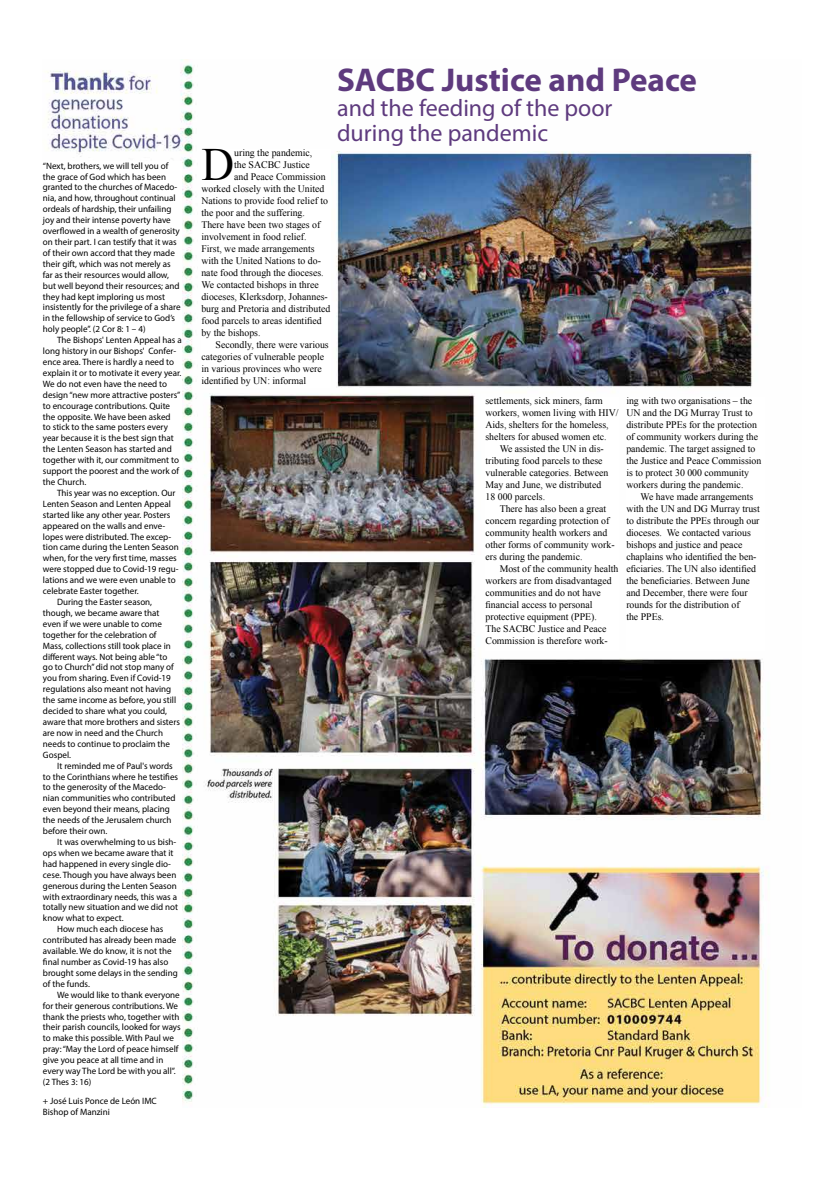
<style>
.page{position:relative;width:817px;height:1183px;background:#fff}
.page>*{position:absolute;margin:0;border:0;box-sizing:border-box;transform-origin:0 0}
.t1{font:46.2px "Times New Roman";color:#000}
.t2{font:700 33px "Myriad Pro";color:#5e3a7e}
.t3{font:24px/25px "Myriad Pro";color:#5e3a7e}
.t4{font:10px/12px "Times New Roman";color:#000}
.t5{font:9.2px/10.9px "Myriad Pro";color:#000}
</style>
<div class="page">
<img style="left:48px;top:59px;width:721px;height:1048px">
<div style="left:201px;top:149px;width:129px;height:238px;background:#fff"></div>
<div style="left:485px;top:397px;width:133px;height:254px;background:#fff"></div>
<div style="left:626px;top:397px;width:138px;height:254px;background:#fff"></div>
<div style="left:43px;top:162px;width:139px;height:958px;background:#fff"></div>
<p class="t5" style="left:43px;top:160px;width:139px">“Next, brothers, we will tell you of the grace of God which has been granted to the churches of Macedo&shy;nia, and how, throughout continual ordeals of hardship, their unfailing joy and their intense poverty have overflowed in a wealth of generosity on their part. I can testify that it was of their own accord that they made their gift, which was not merely as far as their resources would allow, but well beyond their resources; and they had kept imploring us most insistently for the privilege of a share in the fellowship of service to God’s holy people”. (2 Cor 8: 1 – 4)</p>
<p class="t5" style="left:43px;top:334px;width:140px;text-indent:14px">The Bishops' Lenten Appeal has a long history in our Bishops' Confer&shy;ence area. There is hardly a need to explain it or to motivate it every year.<br>We do not even have the need to design “new more attractive posters” to encourage contributions. Quite the opposite. We have been asked<br>to stick to the same posters every year because it is the best sign that the Lenten Season has started and together with it, our commitment to support the poorest and the work of the Church.</p>
<p class="t5" style="left:57px;top:487px;width:120px">This year was no exception. Our</p>
<p class="t5" style="left:43px;top:498px;width:129px">Lenten Season and Lenten Appeal</p>
<p class="t5" style="left:43px;top:509px;width:129px">started like any other year. Posters</p>
<p class="t5" style="left:43px;top:520px;width:124px">appeared on the walls and enve-</p>
<p class="t5" style="left:43px;top:530px;width:130px">lopes were distributed. The excep-</p>
<p class="t5" style="left:43px;top:541px;width:137px">tion came during the Lenten Season</p>
<p class="t5" style="left:43px;top:552px;width:135px">when, for the very first time, masses</p>
<p class="t5" style="left:43px;top:563px;width:137px">were stopped due to Covid-19 regu-</p>
<p class="t5" style="left:43px;top:574px;width:134px">lations and we were even unable to</p>
<p class="t5" style="left:43px;top:585px;width:97px">celebrate Easter together.</p>
<p class="t5" style="left:57px;top:596px;width:96px">During the Easter season,</p>
<p class="t5" style="left:43px;top:607px;width:118px">though, we became aware that</p>
<p class="t5" style="left:43px;top:618px;width:120px">even if we were unable to come</p>
<p class="t5" style="left:43px;top:629px;width:115px">together for the celebration of</p>
<p class="t5" style="left:43px;top:639px;width:129px">Mass, collections still took place in</p>
<p class="t5" style="left:43px;top:650px;width:126px">different ways. Not being able “to</p>
<p class="t5" style="left:43px;top:661px;width:132px">go to Church” did not stop many of</p>
<p class="t5" style="left:43px;top:672px;width:129px">you from sharing. Even if Covid-19</p>
<p class="t5" style="left:43px;top:683px;width:130px">regulations also meant not having</p>
<p class="t5" style="left:43px;top:694px;width:135px">the same income as before, you still</p>
<p class="t5" style="left:43px;top:705px;width:126px">decided to share what you could,</p>
<p class="t5" style="left:43px;top:716px;width:138px">aware that more brothers and sisters</p>
<p class="t5" style="left:43px;top:727px;width:121px">are now in need and the Church</p>
<p class="t5" style="left:43px;top:738px;width:129px">needs to continue to proclaim the</p>
<p class="t5" style="left:43px;top:748px;width:29px">Gospel.</p>
<p class="t5" style="left:57px;top:759px;width:117px">It reminded me of Paul's words</p>
<p class="t5" style="left:43px;top:770px;width:137px">to the Corinthians where he testifies</p>
<p class="t5" style="left:43px;top:781px;width:124px">to the generosity of the Macedo-</p>
<p class="t5" style="left:43px;top:792px;width:134px">nian communities who contributed</p>
<p class="t5" style="left:43px;top:803px;width:128px">even beyond their means, placing</p>
<p class="t5" style="left:43px;top:814px;width:130px">the needs of the Jerusalem church</p>
<p class="t5" style="left:43px;top:825px;width:66px">before their own.</p>
<p class="t5" style="left:57px;top:836px;width:121px">It was overwhelming to us bish-</p>
<p class="t5" style="left:43px;top:846px;width:132px">ops when we became aware that it</p>
<p class="t5" style="left:43px;top:857px;width:129px">had happened in every single dio-</p>
<p class="t5" style="left:43px;top:868px;width:135px">cese. Though you have always been</p>
<p class="t5" style="left:43px;top:879px;width:135px">generous during the Lenten Season</p>
<p class="t5" style="left:43px;top:890px;width:136px">with extraordinary needs, this was a</p>
<p class="t5" style="left:43px;top:901px;width:137px">totally new situation and we did not</p>
<p class="t5" style="left:43px;top:912px;width:82px">know what to expect.</p>
<p class="t5" style="left:57px;top:923px;width:108px">How much each diocese has</p>
<p class="t5" style="left:43px;top:934px;width:135px">contributed has already been made</p>
<p class="t5" style="left:43px;top:945px;width:130px">available. We do know, it is not the</p>
<p class="t5" style="left:43px;top:956px;width:127px">final number as Covid-19 has also</p>
<p class="t5" style="left:43px;top:966px;width:136px">brought some delays in the sending</p>
<p class="t5" style="left:43px;top:977px;width:48px">of the funds.</p>
<p class="t5" style="left:57px;top:988px;width:124px">We would like to thank everyone</p>
<p class="t5" style="left:43px;top:999px;width:137px">for their generous contributions. We</p>
<p class="t5" style="left:43px;top:1010px;width:138px">thank the priests who, together with</p>
<p class="t5" style="left:43px;top:1021px;width:139px">their parish councils, looked for ways</p>
<p class="t5" style="left:43px;top:1032px;width:132px">to make this possible. With Paul we</p>
<p class="t5" style="left:43px;top:1043px;width:137px">pray: “May the Lord of peace himself</p>
<p class="t5" style="left:43px;top:1054px;width:122px">give you peace at all time and in</p>
<p class="t5" style="left:43px;top:1065px;width:134px">every way The Lord be with you all”.</p>
<p class="t5" style="left:43px;top:1075px;width:50px">(2 Thes 3: 16)</p>
<p class="t5" style="left:43px;top:1094px;width:115px">+ José Luis Ponce de León IMC<br>Bishop of Manzini</p>
<h2 class="t2" style="left:337px;top:58px;width:361px">SACBC Justice and Peace</h2>
<h3 class="t3" style="left:337px;top:95px;width:277px">and the feeding of the poor during the pandemic</h3>
<h1 class="t1" style="left:201px;top:133px;width:34px">D</h1>
<p class="t4" style="left:234px;top:146px;width:80px">uring the pandemic,</p>
<p class="t4" style="left:234px;top:158px;width:77px">the SACBC Justice</p>
<p class="t4" style="left:234px;top:170px;width:93px">and Peace Commission</p>
<p class="t4" style="left:201px;top:182px;width:125px">worked closely with the United</p>
<p class="t4" style="left:201px;top:194px;width:128px">Nations to provide food relief to</p>
<p class="t4" style="left:201px;top:206px;width:105px">the poor and the suffering.</p>
<p class="t4" style="left:201px;top:218px;width:120px">There have been two stages of</p>
<p class="t4" style="left:201px;top:230px;width:107px">involvement in food relief.</p>
<p class="t4" style="left:201px;top:242px;width:115px">First, we made arrangements</p>
<p class="t4" style="left:201px;top:254px;width:121px">with the United Nations to do-</p>
<p class="t4" style="left:201px;top:266px;width:124px">nate food through the dioceses.</p>
<p class="t4" style="left:201px;top:278px;width:119px">We contacted bishops in three</p>
<p class="t4" style="left:201px;top:290px;width:128px">dioceses, Klerksdorp, Johannes-</p>
<p class="t4" style="left:201px;top:302px;width:130px">burg and Pretoria and distributed</p>
<p class="t4" style="left:201px;top:314px;width:122px">food parcels to areas identified</p>
<p class="t4" style="left:201px;top:326px;width:61px">by the bishops.</p>
<p class="t4" style="left:215px;top:338px;width:115px">Secondly, there were various</p>
<p class="t4" style="left:201px;top:350px;width:124px">categories of vulnerable people</p>
<p class="t4" style="left:201px;top:362px;width:122px">in various provinces who were</p>
<p class="t4" style="left:201px;top:374px;width:106px">identified by UN: informal</p>
<p class="t4" style="left:485px;top:394px;width:135px">settlements, sick miners, farm workers, women living with HIV/<br>Aids, shelters for the homeless, shelters for abused women etc.</p>
<p class="t4" style="left:485px;top:442px;width:124px;text-indent:14px">We assisted the UN in dis&shy;tributing food parcels to these vulnerable categories. Between<br>May and June, we distributed<br>18 000 parcels.</p>
<p class="t4" style="left:485px;top:502px;width:131px;text-indent:14px">There has also been a great concern regarding protection of community health workers and other forms of community work&shy;ers during the pandemic.</p>
<p class="t4" style="left:485px;top:562px;width:134px;text-indent:14px">Most of the community health workers are from disadvantaged communities and do not have financial access to personal protective equipment (PPE).<br>The SACBC Justice and Peace<br>Commission is therefore work-</p>
<p class="t4" style="left:626px;top:394px;width:137px">ing with two organisations – the<br>UN and the DG Murray Trust to distribute PPEs for the protection of community workers during the pandemic. The target assigned to the Justice and Peace Commission is to protect 30 000 community workers during the pandemic.</p>
<p class="t4" style="left:626px;top:490px;width:135px;text-indent:14px">We have made arrangements with the UN and DG Murray trust to distribute the PPEs through our dioceses. We contacted various bishops and justice and peace chaplains who identified the ben&shy;eficiaries. The UN also identified the beneficiaries. Between June and December, there were four rounds for the distribution of<br>the PPEs.</p>
</div>
